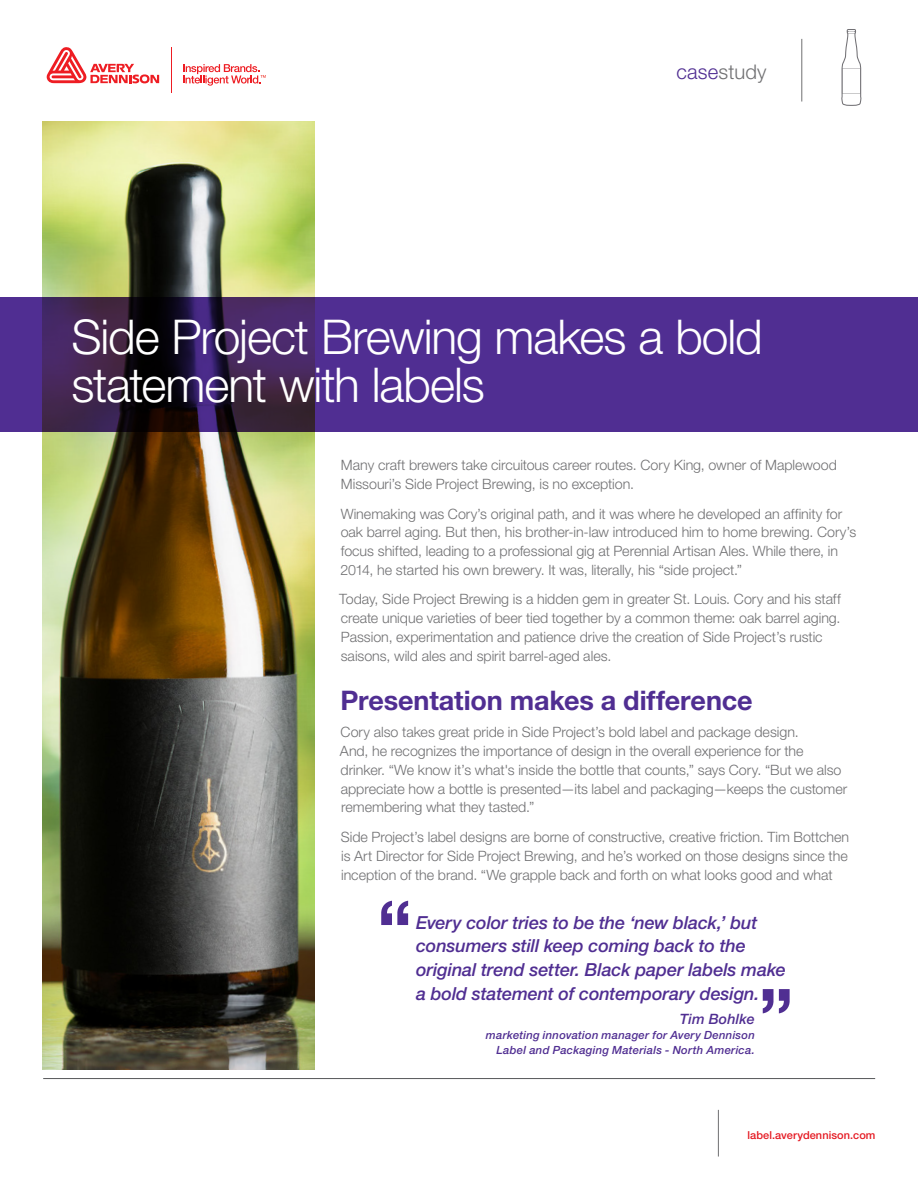
<style>
.page{position:relative;width:918px;height:1188px;background:#fff}
.page>*{position:absolute;margin:0;border:0;box-sizing:border-box;transform-origin:0 0}
.t1{font:300 48px/48px "Helvetica Neue LT Std";letter-spacing:-.025em;color:#fff}
.t2{font:700 27px "Helvetica Neue LT Std";letter-spacing:-.005em;color:#502e92}
.t3{font:300 20.25px "Helvetica Neue LT Std";letter-spacing:.01em;color:#707072}
.t4{font:italic 500 18px/24px "Helvetica Neue LT Std";letter-spacing:-.01em;color:#502e92}
.t5{font:300 14.25px/18.8px "Helvetica Neue LT Std";color:#707072}
.t6{font:italic 500 14.25px "Helvetica Neue LT Std";letter-spacing:.01em;color:#502e92}
.t7{font:italic 500 11.25px/15px "Helvetica Neue LT Std";letter-spacing:.02em;color:#502e92;text-align:right}
.t8{font:500 10.95px "Helvetica Neue LT Std";letter-spacing:.005em;color:#e51a23}
.s1{color:#502e92}
</style>
<div class="page">
<img style="left:43px;top:122px;width:272px;height:948px">
<svg style="left:0;top:297px;width:918px;height:135px;background:#47287a"></svg>
<hr style="left:801px;top:39px;width:1px;height:63px;background:#707072">
<hr style="left:43px;top:1078px;width:832px;height:1px;background:#57585a">
<hr style="left:171px;top:48px;width:1px;height:45px;background:#ee1d23">
<svg style="left:183px;top:64px;width:83px;height:22px"></svg>
<svg style="left:47px;top:47px;width:112px;height:36px"></svg>
<hr style="left:718px;top:1110px;width:1px;height:47px;background:#707072">
<svg style="left:381px;top:901px;width:27px;height:24px"></svg>
<svg style="left:763px;top:989px;width:27px;height:24px"></svg>
<svg style="left:841px;top:29px;width:20px;height:77px"></svg>
<h3 class="t3" style="left:677px;top:60px;width:92px"><span class="s1">case</span>study</h3>
<h1 class="t1" style="left:71px;top:312px;width:693px">Side Project Brewing makes a bold statement with labels</h1>
<p class="t5" style="left:341px;top:456px;width:497px">Many craft brewers take circuitous career routes. Cory King, owner of Maplewood<br>Missouri’s Side Project Brewing, is no exception.</p>
<p class="t5" style="left:340px;top:504px;width:517px">Winemaking was Cory’s original path, and it was where he developed an affinity for oak barrel aging. But then, his brother-in-law introduced him to home brewing. Cory’s focus shifted, leading to a professional gig at Perennial Artisan Ales. While there, in 2014, he started his own brewery. It was, literally, his “side project.”</p>
<p class="t5" style="left:339px;top:590px;width:503px">Today, Side Project Brewing is a hidden gem in greater St. Louis. Cory and his staff create unique varieties of beer tied together by a common theme: oak barrel aging.<br>Passion, experimentation and patience drive the creation of Side Project’s rustic saisons, wild ales and spirit barrel-aged ales.</p>
<h2 class="t2" style="left:341px;top:684px;width:414px">Presentation makes a difference</h2>
<p class="t5" style="left:340px;top:723px;width:509px">Cory also takes great pride in Side Project’s bold label and package design.<br>And, he recognizes the importance of design in the overall experience for the drinker. “We know it’s what's inside the bottle that counts,” says Cory. “But we also appreciate how a bottle is presented—its label and packaging—keeps the customer remembering what they tasted.”</p>
<p class="t5" style="left:341px;top:827px;width:510px;text-align:justify">Side Project’s label designs are borne of constructive, creative friction. Tim Bottchen is Art Director for Side Project Brewing, and he’s worked on those designs since the inception of the brand. “We grapple back and forth on what looks good and what</p>
<p class="t4" style="left:416px;top:910px;width:371px">Every color tries to be the ‘new black,’ but consumers still keep coming back to the original trend setter. Black paper labels make a bold statement of contemporary design.</p>
<p class="t6" style="left:680px;top:1011px;width:77px">Tim Bohlke</p>
<p class="t7" style="left:486px;top:1028px;width:271px">marketing innovation manager for Avery Dennison<br>Label and Packaging Materials - North America.</p>
<p class="t8" style="left:747px;top:1128px;width:130px">label.averydennison.com</p>
</div>
